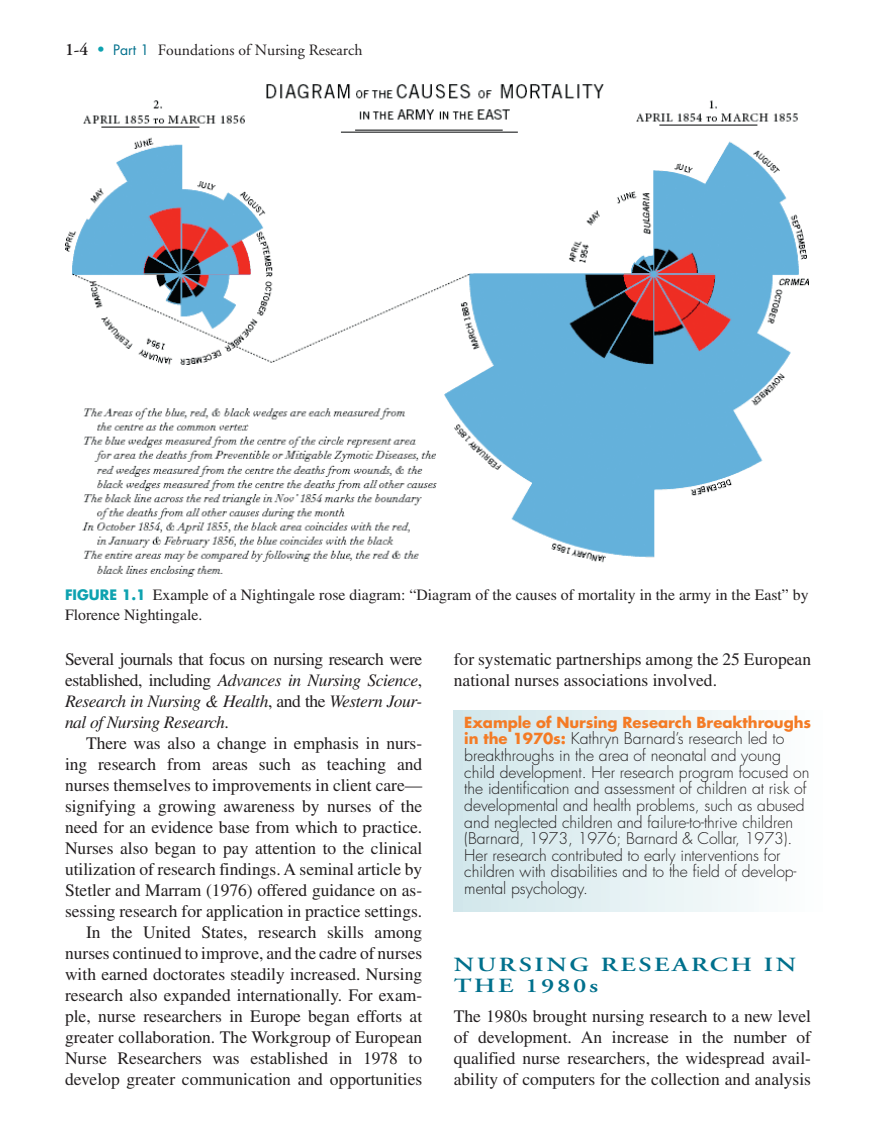
<style>
.page{position:relative;width:885px;height:1128px;background:#fff}
.page>*{position:absolute;margin:0;border:0;box-sizing:border-box;transform-origin:0 0}
.t1{font:600 20.12px/21px "Adobe Garamond";letter-spacing:.1em;color:#00708c;scale:1.3 1}
.t2{font:17.5px/21px "Times";color:#231f20}
.t3{font:italic 17.5px/21px "Times";letter-spacing:-.025em;color:#231f20;text-align:justify}
.t4{font:300 15.75px/16.6px "Futura";letter-spacing:-.005em;color:#231f20}
.t5{font:15.75px/19.2px "Times";color:#231f20}
.t6{font:15.75px "Adobe Garamond";color:#231f20}
.t7{font:700 14.88px "Futura";letter-spacing:-.005em;color:#f47b25}
.s1{font-weight:600;font-size:17.5px}
.s2{font-weight:600;font-size:17.5px;color:#0ea2b0}
.s3{font-family:"Futura";font-size:14px;color:#00708c}
.s4{font-family:"Futura";font-weight:700;font-size:14px;color:#0ea2b0}
.s5{font-style:normal}
.s6{font-weight:700;font-size:14.88px;color:#f47b25}
</style>
<div class="page">
<div style="left:453px;top:710px;width:371px;height:201px;background:linear-gradient(to right,#d1e6eb,#fdfefe)"></div>
<img style="left:65px;top:84px;width:744px;height:493px">
<p class="t6" style="left:65px;top:44px;width:299px"><span class="s1">1-4</span> <span class="s2">•</span> <span class="s3">Part 1</span> Foundations of Nursing Research</p>
<p class="t5" style="left:65px;top:587px;width:745px"><span class="s4">FIGURE 1.1</span> Example of a Nightingale rose diagram: “Diagram of the causes of mortality in the army in the East” by<br>Florence Nightingale.</p>
<p class="t3" style="left:65px;top:650px;width:359px"><span class="s5">Several journals that focus on nursing research were established, including</span> Advances in Nursing Science<span class="s5">, </span>Research in Nursing &amp; Health<span class="s5">, and the</span> Western Jour&shy;nal of Nursing Research<span class="s5">.</span></p>
<p class="t2" style="left:65px;top:734px;width:359px;text-align:right">There was also a change in emphasis in nurs&shy;ing research from areas such as teaching and nurses themselves to improvements in client care— signifying a growing awareness by nurses of the need for an evidence base from which to practice.<br>Nurses also began to pay attention to the clinical utilization of research findings. A seminal article by Stetler and Marram (1976) offered guidance on as&shy;sessing research for application in practice settings.<br>In the United States, research skills among nurses continued to improve, and the cadre of nurses with earned doctorates steadily increased. Nursing research also expanded internationally. For exam&shy;ple, nurse researchers in Europe began efforts at greater collaboration. The Workgroup of European Nurse Researchers was established in 1978 to develop greater communication and opportunities</p>
<p class="t2" style="left:453px;top:650px;width:359px">for systematic partnerships among the 25 European national nurses associations involved.</p>
<p class="t7" style="left:464px;top:715px;width:348px">Example of Nursing Research Breakthroughs</p>
<p class="t4" style="left:464px;top:732px;width:347px"><span class="s6">in the 1970s:</span> Kathryn Barnard’s research led to breakthroughs in the area of neonatal and young child development. Her research program focused on the identification and assessment of children at risk of developmental and health problems, such as abused and neglected children and failure-to-thrive children (Barnard, 1973, 1976; Barnard &amp; Collar, 1973).<br>Her research contributed to early interventions for children with disabilities and to the field of develop&shy;mental psychology.</p>
<p class="t1" style="left:453px;top:956px;width:265px">NURSING RESEARCH IN<br>THE 1980s</p>
<p class="t2" style="left:453px;top:1007px;width:359px;text-align:justify">The 1980s brought nursing research to a new level of development. An increase in the number of qualified nurse researchers, the widespread avail&shy;ability of computers for the collection and analysis</p>
</div>
